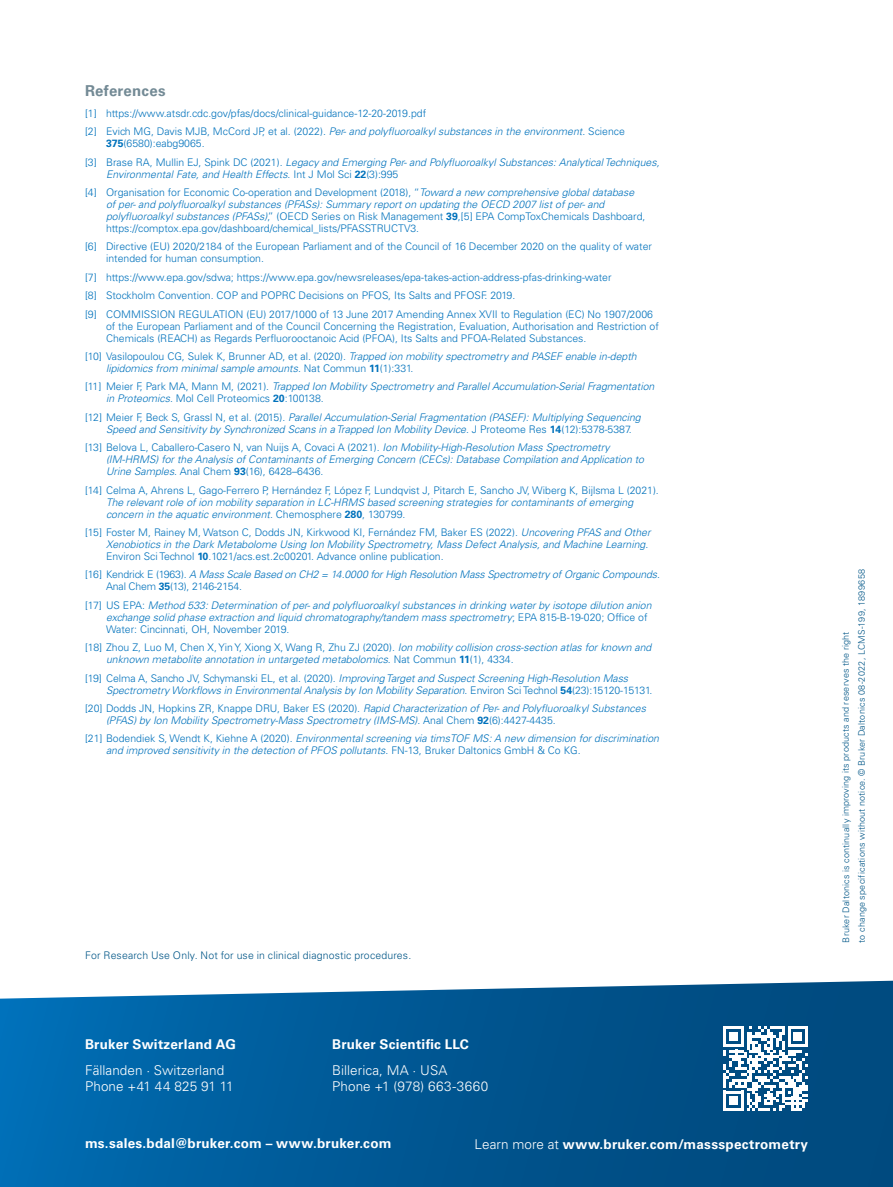
<style>
.page{position:relative;width:893px;height:1187px;background:#fff}
.page>*{position:absolute;margin:0;border:0;box-sizing:border-box;transform-origin:0 0}
.whitepaper_reference{font:700 15px "Univers LT Std";letter-spacing:.015em;color:#738a95}
.t1{font:700 13.5px "Univers LT Std";letter-spacing:.015em;color:#fff}
.t2{font:300 13.5px "Univers LT Std";letter-spacing:.005em;color:#fff}
.Application_Authors{font:italic 300 10.5px/12px "Univers LT Std";color:#0072bc}
.Application_Authors-2{font:300 10.5px/12px "Univers LT Std";color:#0072bc}
.t3{font:300 10.5px "Univers LT Std";letter-spacing:.015em;color:#015687}
.t4{font:300 9px "Univers LT Std";letter-spacing:.02em;color:#015687}
.s1{font-style:italic}
.s2{font-weight:700}
.s3{font-style:normal}
.s4{font-weight:700;font-style:normal}
.s5{font-weight:300}
</style>
<div class="page">
<svg style="left:0;top:980px;width:893px;height:206px;background:#0c6099"></svg>
<svg style="left:723px;top:1026px;width:85px;height:85px"></svg>
<p class="whitepaper_reference" style="left:85px;top:82px;width:82px">References</p>
<p class="Application_Authors-2" style="left:85px;top:107px;width:343px">[1] https://www.atsdr.cdc.gov/pfas/docs/clinical-guidance-12-20-2019.pdf</p>
<p class="Application_Authors-2" style="left:106px;top:125px;width:520px;text-indent:-21px">[2] Evich MG, Davis MJB, McCord JP, et al. (2022). <span class="s1">Per- and polyfluoroalkyl substances in the environment</span>. Science<br><span class="s2">375</span>(6580):eabg9065.</p>
<p class="Application_Authors" style="left:106px;top:156px;width:555px;text-indent:-21px"><span class="s3">[3] Brase RA, Mullin EJ, Spink DC (2021).</span> Legacy and Emerging Per- and Polyfluoroalkyl Substances: Analytical Techniques,<br>Environmental Fate, and Health Effects<span class="s3">. Int J Mol Sci</span> <span class="s4">22</span><span class="s3">(3):995</span></p>
<p class="Application_Authors-2" style="left:106px;top:186px;width:541px;text-indent:-21px">[4] Organisation for Economic Co-operation and Development (2018), “<span class="s1">Toward a new comprehensive global database of per- and polyfluoroalkyl substances (PFASs): Summary report on updating the OECD 2007 list of per- and polyfluoroalkyl substances (PFASs)</span>,” (OECD Series on Risk Management <span class="s2">39</span>,[5] EPA CompToxChemicals Dashboard, https://comptox.epa.gov/dashboard/chemical_lists/PFASSTRUCTV3.</p>
<p class="Application_Authors-2" style="left:106px;top:241px;width:547px;text-indent:-21px">[6] Directive (EU) 2020/2184 of the European Parliament and of the Council of 16 December 2020 on the quality of water intended for human consumption.</p>
<p class="Application_Authors-2" style="left:85px;top:271px;width:528px">[7] https://www.epa.gov/sdwa; https://www.epa.gov/newsreleases/epa-takes-action-address-pfas-drinking-water</p>
<p class="Application_Authors-2" style="left:85px;top:289px;width:432px">[8] Stockholm Convention. COP and POPRC Decisions on PFOS, Its Salts and PFOSF. 2019.</p>
<p class="Application_Authors-2" style="left:106px;top:308px;width:554px;text-indent:-21px">[9] COMMISSION REGULATION (EU) 2017/1000 of 13 June 2017 Amending Annex XVII to Regulation (EC) No 1907/2006 of the European Parliament and of the Council Concerning the Registration, Evaluation, Authorisation and Restriction of<br>Chemicals (REACH) as Regards Perfluorooctanoic Acid (PFOA), Its Salts and PFOA-Related Substances.</p>
<p class="Application_Authors" style="left:106px;top:350px;width:532px;text-indent:-21px"><span class="s3">[10] Vasilopoulou CG, Sulek K, Brunner AD, et al. (2020).</span> Trapped ion mobility spectrometry and PASEF enable in-depth lipidomics from minimal sample amounts<span class="s3">. Nat Commun</span> <span class="s4">11</span><span class="s3">(1):331.</span></p>
<p class="Application_Authors" style="left:106px;top:381px;width:550px;text-indent:-21px"><span class="s3">[11] Meier F, Park MA, Mann M, (2021).</span> Trapped Ion Mobility Spectrometry and Parallel Accumulation-Serial Fragmentation in Proteomics<span class="s3">. Mol Cell Proteomics</span> <span class="s4">20</span><span class="s3">:100138.</span></p>
<p class="Application_Authors" style="left:106px;top:411px;width:536px;text-indent:-21px"><span class="s3">[12] Meier F, Beck S, Grassl N, et al. (2015).</span> Parallel Accumulation-Serial Fragmentation (PASEF): Multiplying Sequencing<br>Speed and Sensitivity by Synchronized Scans in a Trapped Ion Mobility Device<span class="s3">. J Proteome Res</span> <span class="s4">14</span><span class="s3">(12):5378-5387.</span></p>
<p class="Application_Authors" style="left:106px;top:441px;width:540px;text-indent:-21px"><span class="s3">[13] Belova L, Caballero-Casero N, van Nuijs A, Covaci A (2021).</span> Ion Mobility-High-Resolution Mass Spectrometry (IM-HRMS) for the Analysis of Contaminants of Emerging Concern (CECs): Database Compilation and Application to<br>Urine Samples<span class="s3">. Anal Chem</span> <span class="s4">93</span><span class="s3">(16), 6428–6436.</span></p>
<p class="Application_Authors" style="left:106px;top:484px;width:554px;text-indent:-21px"><span class="s3">[14] Celma A, Ahrens L, Gago-Ferrero P, Hernández F, López F, Lundqvist J, Pitarch E, Sancho JV, Wiberg K, Bijlsma L (2021).<br></span>The relevant role of ion mobility separation in LC-HRMS based screening strategies for contaminants of emerging concern in the aquatic environment<span class="s3">. Chemosphere</span> <span class="s4">280</span><span class="s3">, 130799.</span></p>
<p class="Application_Authors-2" style="left:106px;top:526px;width:546px;text-indent:-21px">[15] Foster M, Rainey M, Watson C, Dodds JN, Kirkwood KI, Fernández FM, Baker ES (2022). <span class="s1">Uncovering PFAS and Other<br>Xenobiotics in the Dark Metabolome Using Ion Mobility Spectrometry, Mass Defect Analysis, and Machine Learning</span>.<br>Environ Sci Technol <span class="s2">10</span>.1021/acs.est.2c00201. Advance online publication.</p>
<p class="Application_Authors" style="left:106px;top:568px;width:555px;text-indent:-21px"><span class="s3">[16] Kendrick E (1963).</span> A Mass Scale Based on CH2 = 14.0000 for High Resolution Mass Spectrometry of Organic Compounds<span class="s3">.<br>Anal Chem</span> <span class="s4">35</span><span class="s3">(13), 2146-2154.</span></p>
<p class="Application_Authors" style="left:106px;top:599px;width:547px;text-indent:-21px"><span class="s3">[17] US EPA:</span> Method 533: Determination of per- and polyfluoroalkyl substances in drinking water by isotope dilution anion exchange solid phase extraction and liquid chromatography/tandem mass spectrometry<span class="s3">; EPA 815-B-19-020; Office of<br>Water: Cincinnati, OH, November 2019.</span></p>
<p class="Application_Authors" style="left:106px;top:641px;width:547px;text-indent:-21px"><span class="s3">[18] Zhou Z, Luo M, Chen X, Yin Y, Xiong X, Wang R, Zhu ZJ (2020).</span> Ion mobility collision cross-section atlas for known and unknown metabolite annotation in untargeted metabolomics<span class="s3">. Nat Commun</span> <span class="s4">11</span><span class="s3">(1), 4334.</span></p>
<p class="Application_Authors" style="left:106px;top:672px;width:548px;text-indent:-21px"><span class="s3">[19] Celma A, Sancho JV, Schymanski EL, et al. (2020).</span> Improving Target and Suspect Screening High-Resolution Mass<br>Spectrometry Workflows in Environmental Analysis by Ion Mobility Separation<span class="s3">. Environ Sci Technol</span> <span class="s4">54</span><span class="s3">(23):15120-15131.</span></p>
<p class="Application_Authors" style="left:106px;top:702px;width:541px;text-indent:-21px"><span class="s3">[20] Dodds JN, Hopkins ZR, Knappe DRU, Baker ES (2020).</span> Rapid Characterization of Per- and Polyfluoroalkyl Substances (PFAS) by Ion Mobility Spectrometry-Mass Spectrometry (IMS-MS)<span class="s3">. Anal Chem</span> <span class="s4">92</span><span class="s3">(6):4427-4435.</span></p>
<p class="Application_Authors" style="left:106px;top:732px;width:554px;text-indent:-21px"><span class="s3">[21] Bodendiek S, Wendt K, Kiehne A (2020).</span> Environmental screening via timsTOF MS: A new dimension for discrimination and improved sensitivity in the detection of PFOS pollutants<span class="s3">. FN-13, Bruker Daltonics GmbH &amp; Co KG.</span></p>
<p class="t3" style="left:85px;top:948px;width:328px">For Research Use Only. Not for use in clinical diagnostic procedures.</p>
<p class="t1" style="left:85px;top:1035px;width:152px">Bruker Switzerland AG</p>
<p class="t2" style="left:85px;top:1061px;width:141px">Fällanden · Switzerland</p>
<p class="t2" style="left:85px;top:1078px;width:150px">Phone +41 44 825 91 11</p>
<p class="t1" style="left:332px;top:1035px;width:138px">Bruker Scientific LLC</p>
<p class="t2" style="left:332px;top:1061px;width:117px">Billerica, MA · USA</p>
<p class="t2" style="left:332px;top:1078px;width:158px">Phone +1 (978) 663-3660</p>
<p class="t1" style="left:85px;top:1135px;width:308px">ms.sales.bdal@bruker.com – www.bruker.com</p>
<p class="t1" style="left:474px;top:1135px;width:335px"><span class="s5">Learn more at</span> www.bruker.com/massspectrometry</p>
<p class="t4" style="left:856px;top:942px;width:375px;rotate:-90deg">to change specifications without notice. © Bruker Daltonics 08-2022, LCMS-199, 1899658</p>
<p class="t4" style="left:840px;top:942px;width:312px;rotate:-90deg">Bruker Daltonics is continually improving its products and reserves the right</p>
</div>
